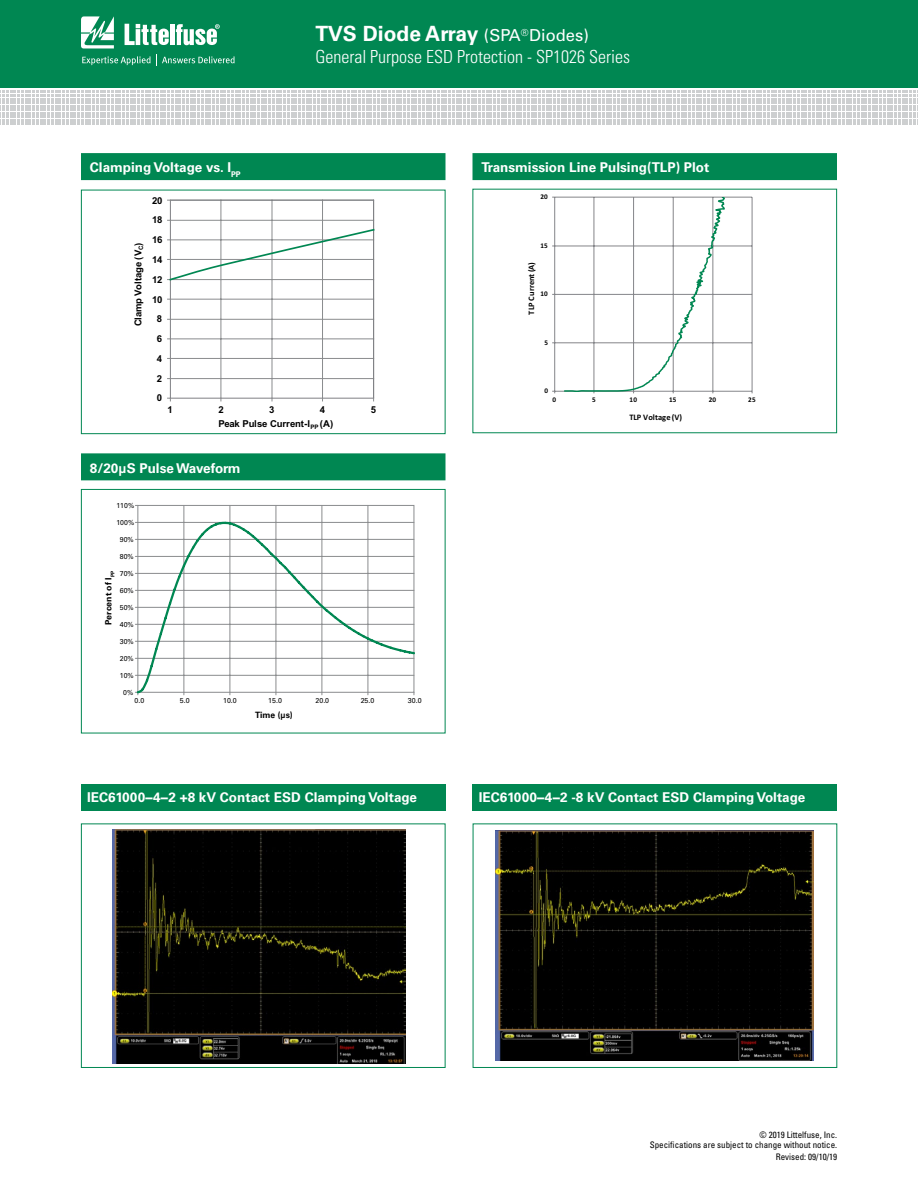
<style>
.page{position:relative;width:918px;height:1188px;background:#fff}
.page>*{position:absolute;margin:0;border:0;box-sizing:border-box;transform-origin:0 0}
.t1{font:700 21px "Univers LT Std";color:#fff}
.t2{font:300 condensed 18px "Univers LT Std";color:#fff}
.t3{font:700 13.5px "Univers LT Std";color:#fff}
.t4{font:700 9.6px "Arial";letter-spacing:-.02em;color:#000}
.t5{font:700 9.45px "Arial";letter-spacing:-.025em;color:#000}
.t6{font:condensed 9px/10.8px "Univers LT Std";color:#000;text-align:right}
.t7{font:700 8.7px "Univers LT Std";color:#000}
.t8{font:700 8.4px "Calibri";letter-spacing:.005em;color:#000}
.t9{font:700 7.2px "Calibri";letter-spacing:.02em;color:#000}
.t10{font:7.05px "Univers LT Std";color:#000}
.s1{font-weight:400;font-size:16.5px}
</style>
<div class="page">
<div style="left:0;top:0;width:918px;height:88px;background:#008752"></div>
<svg style="left:2px;top:91px;width:916px;height:34px"></svg>
<svg style="left:81px;top:16px;width:33px;height:32px"></svg>
<hr style="left:170px;top:24px;width:4px;height:21px;background:#fff">
<svg style="left:176px;top:24px;width:44px;height:21px"></svg>
<svg style="left:125px;top:24px;width:44px;height:21px"></svg>
<svg style="left:82px;top:55px;width:153px;height:11px"></svg>
<div style="left:81px;top:453px;width:365px;height:27px;background:#008752"></div>
<hr style="left:184px;top:505px;width:1px;height:187px;background:#8a8c8e">
<hr style="left:230px;top:505px;width:1px;height:187px;background:#8a8c8e">
<hr style="left:276px;top:505px;width:1px;height:187px;background:#8a8c8e">
<hr style="left:322px;top:505px;width:1px;height:187px;background:#8a8c8e">
<hr style="left:368px;top:505px;width:1px;height:187px;background:#8a8c8e">
<svg style="left:135px;top:520px;width:280px;height:175px"></svg>
<div style="left:81px;top:489px;width:365px;height:244px;border:1px solid #008752"></div>
<div style="left:81px;top:153px;width:365px;height:27px;background:#008752"></div>
<hr style="left:170px;top:220px;width:204px;height:1px;background:#8a8c8e">
<hr style="left:170px;top:299px;width:204px;height:1px;background:#8a8c8e">
<hr style="left:170px;top:319px;width:204px;height:1px;background:#8a8c8e">
<hr style="left:170px;top:339px;width:204px;height:1px;background:#8a8c8e">
<hr style="left:170px;top:358px;width:204px;height:1px;background:#8a8c8e">
<hr style="left:170px;top:378px;width:204px;height:1px;background:#8a8c8e">
<hr style="left:322px;top:200px;width:1px;height:198px;background:#8a8c8e">
<hr style="left:272px;top:200px;width:1px;height:198px;background:#8a8c8e">
<hr style="left:221px;top:200px;width:1px;height:198px;background:#8a8c8e">
<div style="left:170px;top:200px;width:204px;height:198px;border:1px solid #7f8084"></div>
<svg style="left:168px;top:228px;width:207px;height:54px"></svg>
<div style="left:81px;top:190px;width:365px;height:244px;border:1px solid #008752"></div>
<div style="left:472px;top:153px;width:365px;height:27px;background:#008752"></div>
<hr style="left:555px;top:197px;width:197px;height:1px;background:#848589">
<hr style="left:555px;top:246px;width:197px;height:1px;background:#848589">
<hr style="left:555px;top:294px;width:197px;height:1px;background:#848589">
<hr style="left:555px;top:343px;width:197px;height:1px;background:#848589">
<hr style="left:752px;top:197px;width:1px;height:194px;background:#848589">
<hr style="left:554px;top:197px;width:1px;height:194px;background:#848589">
<hr style="left:555px;top:391px;width:197px;height:1px;background:#848589">
<svg style="left:563px;top:197px;width:163px;height:196px"></svg>
<div style="left:81px;top:784px;width:365px;height:27px;background:#008752"></div>
<img style="left:112px;top:830px;width:293px;height:234px">
<div style="left:81px;top:824px;width:365px;height:244px;border:1px solid #008752"></div>
<div style="left:473px;top:784px;width:364px;height:27px;background:#008752"></div>
<img style="left:496px;top:831px;width:318px;height:229px">
<div style="left:473px;top:824px;width:364px;height:244px;border:1px solid #008752"></div>
<p class="t3" style="left:90px;top:160px;width:152px">Clamping Voltage vs. I<sub>PP</sub></p>
<p class="t5" style="left:152px;top:194px;width:12px">20</p>
<p class="t4" style="left:132px;top:326px;width:85px;rotate:-90deg">Clamp Voltage (V<sub>C</sub>)</p>
<p class="t5" style="left:152px;top:214px;width:12px">18</p>
<p class="t5" style="left:152px;top:234px;width:12px">16</p>
<p class="t5" style="left:152px;top:253px;width:12px">14</p>
<p class="t5" style="left:152px;top:273px;width:12px">12</p>
<p class="t5" style="left:152px;top:293px;width:12px">10</p>
<p class="t5" style="left:157px;top:313px;width:7px">8</p>
<p class="t5" style="left:157px;top:333px;width:7px">6</p>
<p class="t5" style="left:157px;top:352px;width:7px">4</p>
<p class="t5" style="left:157px;top:372px;width:7px">2</p>
<h1 class="t1" style="left:315px;top:21px;width:275px">TVS Diode Array <span class="s1">(SPA</span> <sup>®</sup> <span class="s1">Diodes)</span></h1>
<h2 class="t2" style="left:315px;top:45px;width:316px">General Purpose ESD Protection - SP1026 Series</h2>
<p class="t3" style="left:481px;top:160px;width:229px">Transmission Line Pulsing(TLP) Plot</p>
<p class="t9" style="left:540px;top:192px;width:9px">20</p>
<p class="t9" style="left:540px;top:241px;width:9px">15</p>
<p class="t8" style="left:526px;top:315px;width:54px;rotate:-90deg">TLP Current (A)</p>
<p class="t9" style="left:540px;top:289px;width:9px">10</p>
<p class="t9" style="left:544px;top:338px;width:5px">5</p>
<p class="t5" style="left:157px;top:392px;width:7px">0</p>
<p class="t5" style="left:168px;top:403px;width:7px">1</p>
<p class="t5" style="left:218px;top:403px;width:7px">2</p>
<p class="t5" style="left:269px;top:403px;width:7px">3</p>
<p class="t5" style="left:320px;top:403px;width:7px">4</p>
<p class="t5" style="left:371px;top:403px;width:7px">5</p>
<p class="t5" style="left:218px;top:418px;width:116px">Peak Pulse Current-I<sub>PP</sub> (A)</p>
<p class="t3" style="left:90px;top:460px;width:152px">8/20μS Pulse Waveform</p>
<p class="t10" style="left:116px;top:501px;width:19px">110%</p>
<p class="t10" style="left:116px;top:518px;width:19px">100%</p>
<p class="t10" style="left:120px;top:535px;width:15px">90%</p>
<p class="t10" style="left:120px;top:552px;width:15px">80%</p>
<p class="t10" style="left:120px;top:569px;width:15px">70%</p>
<p class="t7" style="left:103px;top:625px;width:55px;rotate:-90deg">Percent of I<sub>PP</sub></p>
<p class="t10" style="left:120px;top:586px;width:15px">60%</p>
<p class="t10" style="left:120px;top:603px;width:15px">50%</p>
<p class="t10" style="left:120px;top:620px;width:15px">40%</p>
<p class="t10" style="left:120px;top:637px;width:15px">30%</p>
<p class="t10" style="left:120px;top:654px;width:15px">20%</p>
<p class="t10" style="left:120px;top:671px;width:15px">10%</p>
<p class="t10" style="left:123px;top:688px;width:12px">0%</p>
<p class="t10" style="left:135px;top:696px;width:11px">0.0</p>
<p class="t10" style="left:180px;top:696px;width:11px">5.0</p>
<p class="t10" style="left:223px;top:696px;width:15px">10.0</p>
<p class="t10" style="left:268px;top:696px;width:15px">15.0</p>
<p class="t10" style="left:316px;top:696px;width:15px">20.0</p>
<p class="t10" style="left:361px;top:696px;width:15px">25.0</p>
<p class="t10" style="left:408px;top:696px;width:15px">30.0</p>
<p class="t7" style="left:255px;top:710px;width:39px">Time (μs)</p>
<p class="t9" style="left:544px;top:386px;width:5px">0</p>
<p class="t9" style="left:553px;top:395px;width:5px">0</p>
<p class="t9" style="left:592px;top:395px;width:5px">5</p>
<p class="t9" style="left:630px;top:395px;width:9px">10</p>
<p class="t9" style="left:669px;top:395px;width:9px">15</p>
<p class="t9" style="left:709px;top:395px;width:9px">20</p>
<p class="t9" style="left:748px;top:395px;width:9px">25</p>
<p class="t8" style="left:629px;top:412px;width:54px">TLP Voltage (V)</p>
<p class="t3" style="left:87px;top:790px;width:331px">IEC61000−4−2 +8 kV Contact ESD Clamping Voltage</p>
<p class="t3" style="left:479px;top:790px;width:328px">IEC61000−4−2 -8 kV Contact ESD Clamping Voltage</p>
<p class="t6" style="left:650px;top:1129px;width:189px">© 2019 Littelfuse, Inc.<br>Specifications are subject to change without notice.</p>
<p class="t6" style="left:776px;top:1152px;width:63px">Revised: 09/10/19</p>
</div>
